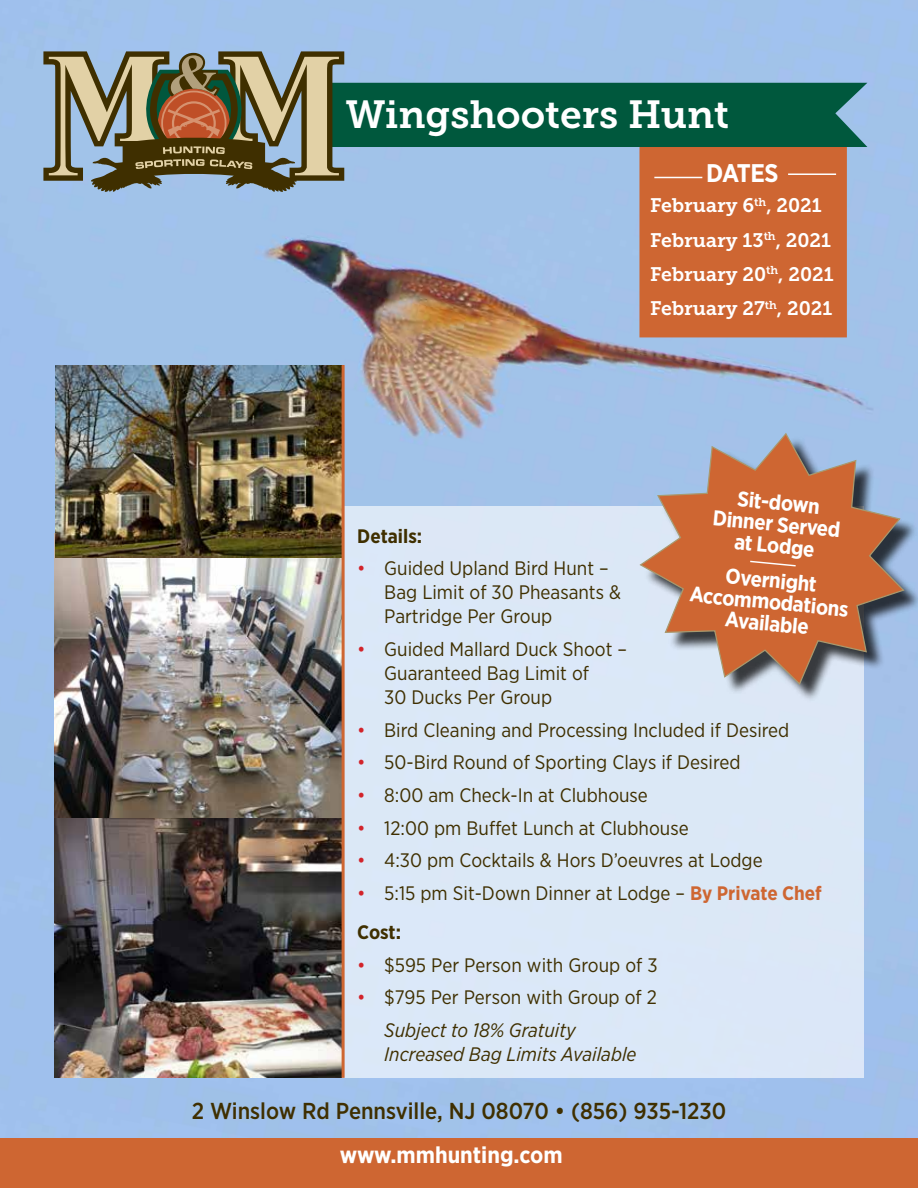
<style>
.page{position:relative;width:918px;height:1188px;background:#fff}
.page>*{position:absolute;margin:0;border:0;box-sizing:border-box;transform-origin:0 0}
.t1{font:39px "Museo Slab 700";color:#fff}
.t2{font:700 25.5px "Gotham Narrow";letter-spacing:-.04em;color:#fff}
.t3{font:500 23.1px "Gotham Narrow";color:#3f2f00}
.t4{font:700 23.1px "Gotham Narrow";color:#fff}
.t5{font:700 21.45px/21.5px "Gotham Narrow";color:#fff;text-align:center}
.t6{font:19.5px/24px "Gotham Narrow";color:#3f2f00}
.t7{font:19.5px/34.3px "Museo Slab 700";color:#fff}
.t8{font:italic 19.5px "Gotham Narrow";color:#3f2f00}
.t9{font:700 19.5px "Gotham Narrow";color:#3f2f00}
.s1{color:#d2232a}
.s2{font-weight:700;color:#ce6632}
.s3{font-weight:700}
.s4{font-style:italic}
</style>
<div class="page">
<div style="left:0;top:1137px;width:918px;height:51px;background:#ce6632"></div>
<div style="left:0;top:0;width:918px;height:1137px;background:#a1c2e9"></div>
<div style="left:343px;top:506px;width:521px;height:572px;background:#dbe8f6"></div>
<img style="left:54px;top:534px;width:288px;height:544px">
<img style="left:56px;top:365px;width:286px;height:192px">
<div style="left:643px;top:436px;width:275px;height:266px;background:#000;opacity:.75"></div>
<svg style="left:638px;top:432px;width:268px;height:254px;background:#ba8b7a"></svg>
<svg style="left:749px;top:560px;width:48px;height:7px"></svg>
<svg style="left:43px;top:51px;width:824px;height:286px;background:#8c9494"></svg>
<hr style="left:342px;top:365px;width:3px;height:713px;background:#ce6632">
<h1 class="t1" style="left:346px;top:92px;width:385px">Wingshooters Hunt</h1>
<h2 class="t2" style="left:706px;top:157px;width:74px">DATES</h2>
<p class="t7" style="left:650px;top:188px;width:185px">February 6<sup>th</sup>, 2021<br>February 13<sup>th</sup>, 2021<br>February 20<sup>th</sup>, 2021<br>February 27<sup>th</sup>, 2021</p>
<p class="t5" style="left:716px;top:486px;width:130px;rotate:5deg">Sit-down<br>Dinner Served at Lodge</p>
<p class="t5" style="left:692px;top:562px;width:161px;rotate:5deg">Overnight<br>Accommodations<br>Available</p>
<p class="t9" style="left:357px;top:523px;width:67px">Details:</p>
<p class="t6" style="left:384px;top:556px;width:238px;text-indent:-27px"><span class="s1">•</span> Guided Upland Bird Hunt –<br>Bag Limit of 30 Pheasants &amp;<br>Partridge Per Group</p>
<p class="t6" style="left:384px;top:637px;width:244px;text-indent:-27px"><span class="s1">•</span> Guided Mallard Duck Shoot –<br>Guaranteed Bag Limit of<br>30 Ducks Per Group</p>
<p class="t6" style="left:357px;top:717px;width:434px"><span class="s1">•</span> Bird Cleaning and Processing Included if Desired</p>
<p class="t6" style="left:357px;top:750px;width:385px"><span class="s1">•</span> 50-Bird Round of Sporting Clays if Desired</p>
<p class="t6" style="left:357px;top:783px;width:292px"><span class="s1">•</span> 8:00 am Check-In at Clubhouse</p>
<p class="t6" style="left:357px;top:815px;width:333px"><span class="s1">•</span> 12:00 pm Buffet Lunch at Clubhouse</p>
<p class="t6" style="left:357px;top:848px;width:407px"><span class="s1">•</span> 4:30 pm Cocktails &amp; Hors D’oeuvres at Lodge</p>
<p class="t6" style="left:357px;top:873px;width:466px;line-height:39.5px"><span class="s1">•</span> 5:15 pm Sit-Down Dinner at Lodge – <span class="s2">By Private Chef<br></span><span class="s3">Cost:</span></p>
<p class="t6" style="left:357px;top:953px;width:302px"><span class="s1">•</span> $595 Per Person with Group of 3</p>
<p class="t6" style="left:384px;top:981px;width:274px;line-height:32.7px;text-indent:-27px"><span class="s1">•</span> $795 Per Person with Group of 2<br><span class="s4">Subject to 18% Gratuity</span></p>
<p class="t8" style="left:384px;top:1042px;width:254px">Increased Bag Limits Available</p>
<p class="t3" style="left:192px;top:1096px;width:536px">2 Winslow Rd Pennsville, NJ 08070 • (856) 935-1230</p>
<p class="t4" style="left:340px;top:1140px;width:224px">www.mmhunting.com</p>
</div>
